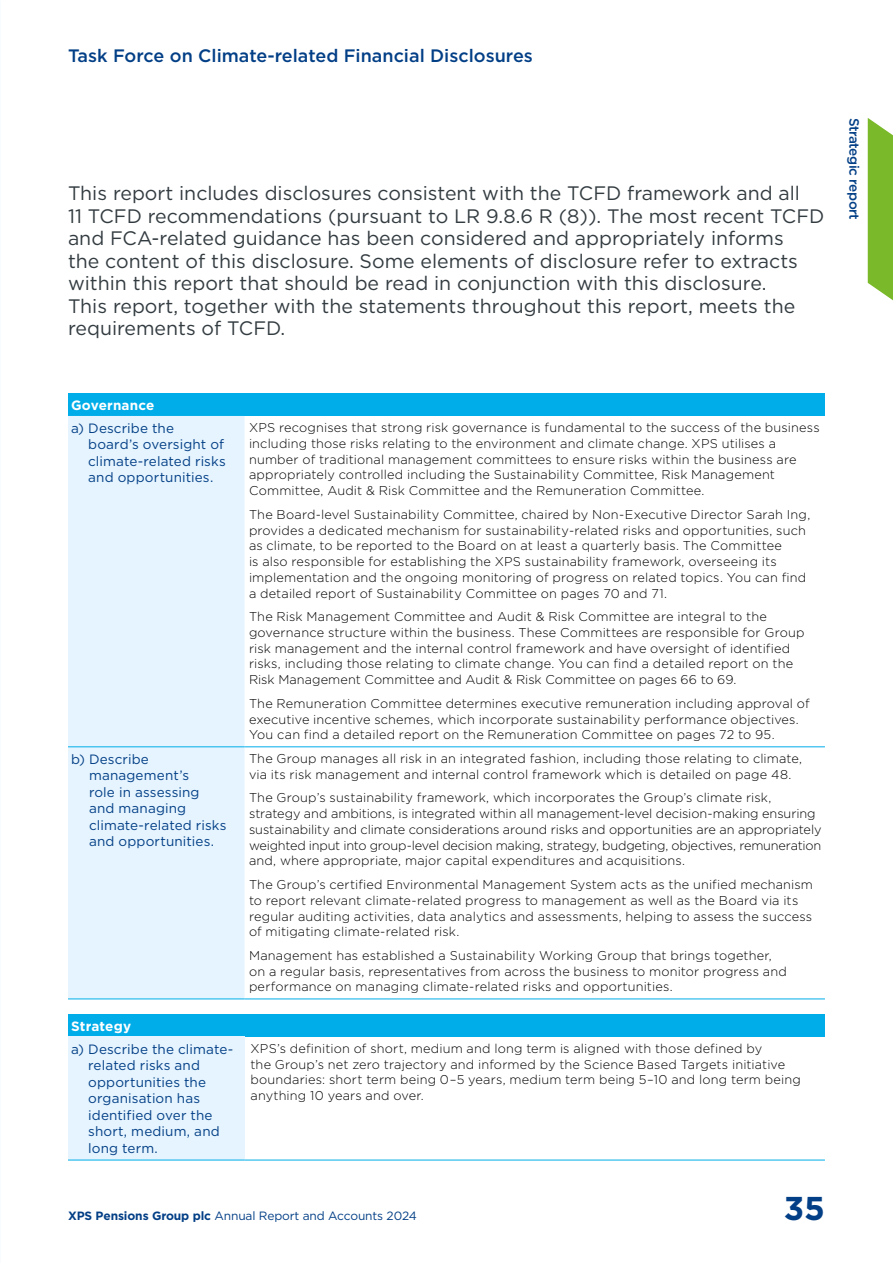
<style>
.page{position:relative;width:893px;height:1263px;background:#fff}
.page>*{position:absolute;margin:0;border:0;box-sizing:border-box;transform-origin:0 0}
.t1{font:700 33px "Gotham";color:#033f86}
.t2{font:19.5px/22.5px "Gotham";color:#333c41}
.t3{font:500 18px "Gotham";color:#033f86}
.t4{font:13.5px/16.5px "Gotham";letter-spacing:.01em;color:#033f86}
.t5{font:700 13.5px "Gotham";letter-spacing:.01em;color:#fff}
.t6{font:500 13.5px "Gotham";letter-spacing:-.03em;color:#033f86}
.t7{font:300 12.75px/15.8px "Gotham";letter-spacing:.01em;color:#000}
.t8{font:12px "Gotham";letter-spacing:-.01em;color:#033f86}
.s1{font-weight:700}
</style>
<div class="page">
<svg style="left:868px;top:118px;width:25px;height:183px;background:#87bf3e"></svg>
<div style="left:68px;top:393px;width:757px;height:23px;background:#00ade9"></div>
<div style="left:68px;top:416px;width:176px;height:582px;background:#e5f4fe"></div>
<hr style="left:68px;top:998px;width:176px;height:1px;background:#00ade9">
<hr style="left:244px;top:998px;width:581px;height:1px;background:#00ade9">
<hr style="left:68px;top:746px;width:176px;height:1px;background:#00ade9">
<hr style="left:244px;top:746px;width:581px;height:1px;background:#00ade9">
<div style="left:68px;top:1014px;width:757px;height:23px;background:#00ade9"></div>
<div style="left:68px;top:1037px;width:176px;height:123px;background:#e5f4fe"></div>
<hr style="left:68px;top:1160px;width:176px;height:1px;background:#00ade9">
<hr style="left:244px;top:1160px;width:581px;height:1px;background:#00ade9">
<h3 class="t3" style="left:68px;top:43px;width:466px">Task Force on Climate-related Financial Disclosures</h3>
<p class="t2" style="left:68px;top:182px;width:758px">This report includes disclosures consistent with the TCFD framework and all<br>11 TCFD recommendations (pursuant to LR 9.8.6 R (8)). The most recent TCFD and FCA-related guidance has been considered and appropriately informs<br>the content of this disclosure. Some elements of disclosure refer to extracts within this report that should be read in conjunction with this disclosure.<br>This report, together with the statements throughout this report, meets the requirements of TCFD.</p>
<p class="t6" style="left:863px;top:118px;width:103px;rotate:90deg">Strategic report</p>
<p class="t5" style="left:71px;top:396px;width:85px">Governance</p>
<p class="t4" style="left:88px;top:419px;width:139px;text-indent:-17px">a) Describe the board’s oversight of climate‑related risks and opportunities.</p>
<p class="t7" style="left:249px;top:419px;width:572px">XPS recognises that strong risk governance is fundamental to the success of the business including those risks relating to the environment and climate change. XPS utilises a number of traditional management committees to ensure risks within the business are appropriately controlled including the Sustainability Committee, Risk Management Committee, Audit &amp; Risk Committee and the Remuneration Committee.</p>
<p class="t7" style="left:249px;top:506px;width:563px">The Board-level Sustainability Committee, chaired by Non-Executive Director Sarah Ing, provides a dedicated mechanism for sustainability-related risks and opportunities, such as climate, to be reported to the Board on at least a quarterly basis. The Committee<br>is also responsible for establishing the XPS sustainability framework, overseeing its implementation and the ongoing monitoring of progress on related topics. You can find a detailed report of Sustainability Committee on pages 70 and 71.</p>
<p class="t7" style="left:249px;top:608px;width:557px">The Risk Management Committee and Audit &amp; Risk Committee are integral to the governance structure within the business. These Committees are responsible for Group risk management and the internal control framework and have oversight of identified risks, including those relating to climate change. You can find a detailed report on the Risk Management Committee and Audit &amp; Risk Committee on pages 66 to 69.</p>
<p class="t7" style="left:249px;top:695px;width:562px">The Remuneration Committee determines executive remuneration including approval of executive incentive schemes, which incorporate sustainability performance objectives.<br>You can find a detailed report on the Remuneration Committee on pages 72 to 95.</p>
<p class="t4" style="left:89px;top:750px;width:139px;text-indent:-18px">b) Describe management’s<br>role in assessing and managing climate‑related risks and opportunities.</p>
<p class="t7" style="left:249px;top:750px;width:555px">The Group manages all risk in an integrated fashion, including those relating to climate, via its risk management and internal control framework which is detailed on page 48.</p>
<p class="t7" style="left:249px;top:790px;width:574px">The Group’s sustainability framework, which incorporates the Group’s climate risk, strategy and ambitions, is integrated within all management-level decision-making ensuring sustainability and climate considerations around risks and opportunities are an appropriately weighted input into group-level decision making, strategy, budgeting, objectives, remuneration and, where appropriate, major capital expenditures and acquisitions.</p>
<p class="t7" style="left:249px;top:876px;width:565px">The Group’s certified Environmental Management System acts as the unified mechanism to report relevant climate-related progress to management as well as the Board via its regular auditing activities, data analytics and assessments, helping to assess the success of mitigating climate-related risk.</p>
<p class="t7" style="left:249px;top:947px;width:539px">Management has established a Sustainability Working Group that brings together, on a regular basis, representatives from across the business to monitor progress and performance on managing climate-related risks and opportunities.</p>
<p class="t5" style="left:71px;top:1017px;width:62px">Strategy</p>
<p class="t4" style="left:88px;top:1040px;width:147px;text-indent:-17px">a) Describe the climate&shy;related risks and opportunities the organisation has identified over the short, medium, and long term.</p>
<p class="t7" style="left:250px;top:1040px;width:552px">XPS’s definition of short, medium and long term is aligned with those defined by<br>the Group’s net zero trajectory and informed by the Science Based Targets initiative boundaries: short term being 0–5 years, medium term being 5–10 and long term being anything 10 years and over.</p>
<p class="t8" style="left:68px;top:1208px;width:350px"><span class="s1">XPS Pensions Group plc</span> Annual Report and Accounts 2024</p>
<h1 class="t1" style="left:784px;top:1187px;width:43px">35</h1>
</div>
